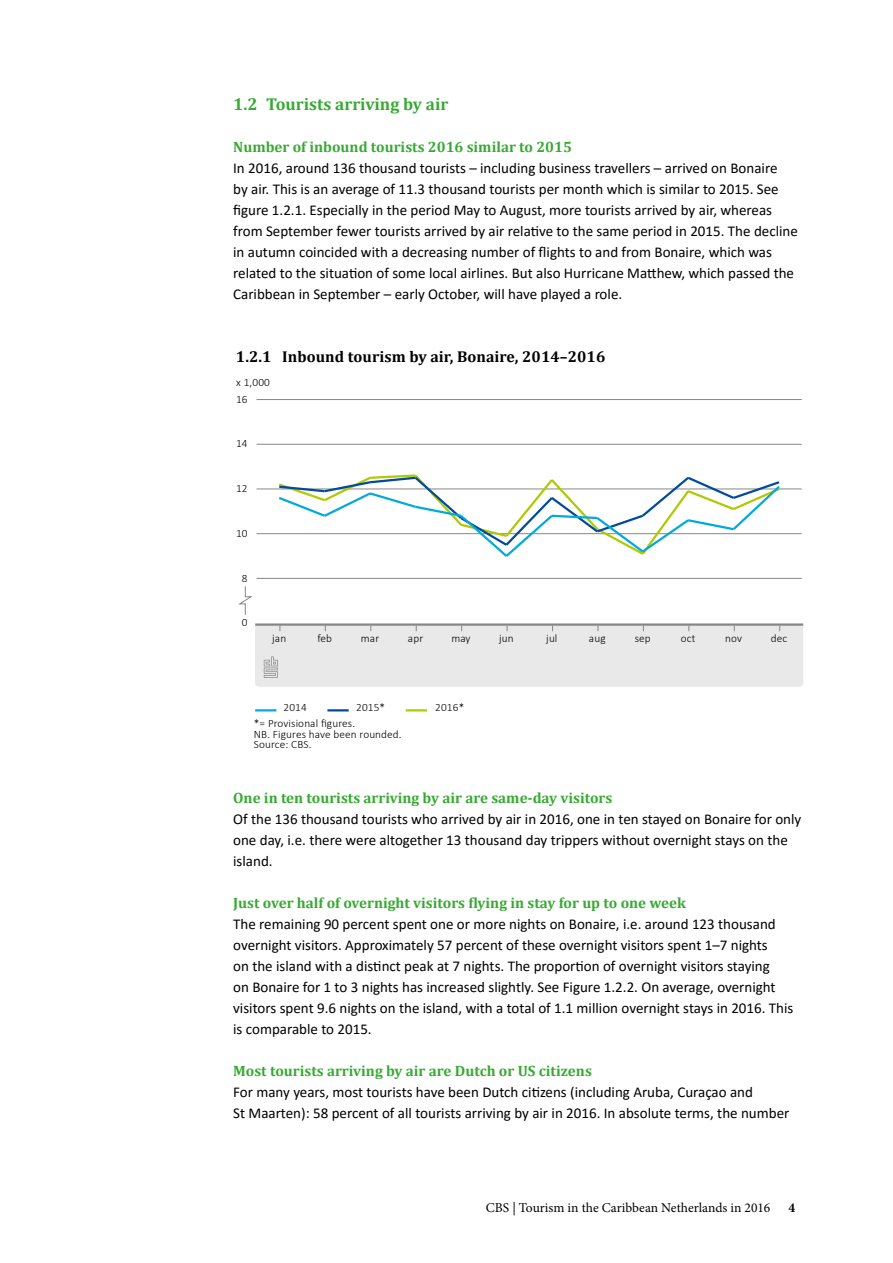
<style>
.page{position:relative;width:893px;height:1263px;background:#fff}
.page>*{position:absolute;margin:0;border:0;box-sizing:border-box;transform-origin:0 0}
.t1{font:700 17.25px "Cambria";color:#37aa32}
.t2{font:700 15.75px "Cambria";letter-spacing:.005em;color:#000}
.t3{font:15px/21px "Calibri";color:#000}
.t4{font:700 15px "Cambria";color:#37aa32}
.t5{font:13.5px "Minion Pro";color:#000}
.t6{font:700 13.5px "Minion Pro";color:#000}
.t7{font:300 11.25px/10.5px "Calibri";letter-spacing:.01em;color:#000}
</style>
<div class="page">
<hr style="left:255px;top:709px;width:21px;height:2px;background:#00abd9">
<hr style="left:327px;top:709px;width:22px;height:2px;background:#004b9c">
<hr style="left:406px;top:709px;width:21px;height:2px;background:#afca00">
<hr style="left:255px;top:623px;width:548px;height:3px;background:#868786">
<svg style="left:239px;top:586px;width:13px;height:29px"></svg>
<div style="left:255px;top:625px;width:548px;height:62px;background:#e9e9e9"></div>
<hr style="left:257px;top:578px;width:545px;height:1px;background:#868786">
<hr style="left:257px;top:533px;width:545px;height:1px;background:#868786">
<hr style="left:257px;top:489px;width:545px;height:1px;background:#868786">
<hr style="left:257px;top:444px;width:545px;height:1px;background:#868786">
<hr style="left:257px;top:399px;width:545px;height:1px;background:#868786">
<svg style="left:276px;top:474px;width:506px;height:83px"></svg>
<p class="t1" style="left:233px;top:94px;width:217px">1.2 Tourists arriving by air</p>
<p class="t4" style="left:233px;top:138px;width:340px">Number of inbound tourists 2016 similar to 2015</p>
<p class="t3" style="left:233px;top:157px;width:566px">In 2016, around 136 thousand tourists – including business travellers – arrived on Bonaire<br>by air. This is an average of 11.3 thousand tourists per month which is similar to 2015. See figure 1.2.1. Especially in the period May to August, more tourists arrived by air, whereas from September fewer tourists arrived by air relative to the same period in 2015. The decline in autumn coincided with a decreasing number of flights to and from Bonaire, which was related to the situation of some local airlines. But also Hurricane Matthew, which passed the Caribbean in September – early October, will have played a role.</p>
<p class="t2" style="left:236px;top:347px;width:371px">1.2.1 Inbound tourism by air, Bonaire, 2014–2016</p>
<p class="t7" style="left:236px;top:377px;width:35px">x 1,000</p>
<p class="t7" style="left:236px;top:394px;width:13px">16</p>
<p class="t7" style="left:236px;top:438px;width:13px">14</p>
<p class="t7" style="left:236px;top:483px;width:13px">12</p>
<p class="t7" style="left:236px;top:528px;width:13px">10</p>
<p class="t7" style="left:242px;top:572px;width:7px">8</p>
<p class="t7" style="left:242px;top:617px;width:7px">0</p>
<p class="t7" style="left:272px;top:633px;width:16px">jan</p>
<p class="t7" style="left:317px;top:633px;width:16px">feb</p>
<p class="t7" style="left:361px;top:633px;width:20px">mar</p>
<p class="t7" style="left:408px;top:633px;width:17px">apr</p>
<p class="t7" style="left:451px;top:633px;width:21px">may</p>
<p class="t7" style="left:499px;top:633px;width:16px">jun</p>
<p class="t7" style="left:546px;top:633px;width:13px">jul</p>
<p class="t7" style="left:589px;top:633px;width:18px">aug</p>
<p class="t7" style="left:635px;top:633px;width:18px">sep</p>
<p class="t7" style="left:681px;top:633px;width:16px">oct</p>
<p class="t7" style="left:725px;top:633px;width:18px">nov</p>
<p class="t7" style="left:771px;top:633px;width:18px">dec</p>
<p class="t7" style="left:284px;top:702px;width:25px">2014</p>
<p class="t7" style="left:356px;top:702px;width:30px">2015*</p>
<p class="t7" style="left:435px;top:702px;width:30px">2016*</p>
<p class="t7" style="left:254px;top:718px;width:149px">*= Provisional figures.<br>NB. Figures have been rounded.<br>Source: CBS.</p>
<p class="t4" style="left:233px;top:789px;width:381px">One in ten tourists arriving by air are same-day visitors</p>
<p class="t3" style="left:233px;top:808px;width:570px">Of the 136 thousand tourists who arrived by air in 2016, one in ten stayed on Bonaire for only one day, i.e. there were altogether 13 thousand day trippers without overnight stays on the island.</p>
<p class="t4" style="left:233px;top:894px;width:454px">Just over half of overnight visitors flying in stay for up to one week</p>
<p class="t3" style="left:233px;top:913px;width:562px">The remaining 90 percent spent one or more nights on Bonaire, i.e. around 123 thousand overnight visitors. Approximately 57 percent of these overnight visitors spent 1–7 nights<br>on the island with a distinct peak at 7 nights. The proportion of overnight visitors staying<br>on Bonaire for 1 to 3 nights has increased slightly. See Figure 1.2.2. On average, overnight visitors spent 9.6 nights on the island, with a total of 1.1 million overnight stays in 2016. This is comparable to 2015.</p>
<p class="t4" style="left:233px;top:1062px;width:360px">Most tourists arriving by air are Dutch or US citizens</p>
<p class="t3" style="left:233px;top:1081px;width:558px">For many years, most tourists have been Dutch citizens (including Aruba, Curaçao and<br>St Maarten): 58 percent of all tourists arriving by air in 2016. In absolute terms, the number</p>
<p class="t5" style="left:486px;top:1198px;width:286px">CBS | Tourism in the Caribbean Netherlands in 2016</p>
<p class="t6" style="left:788px;top:1198px;width:8px">4</p>
</div>
